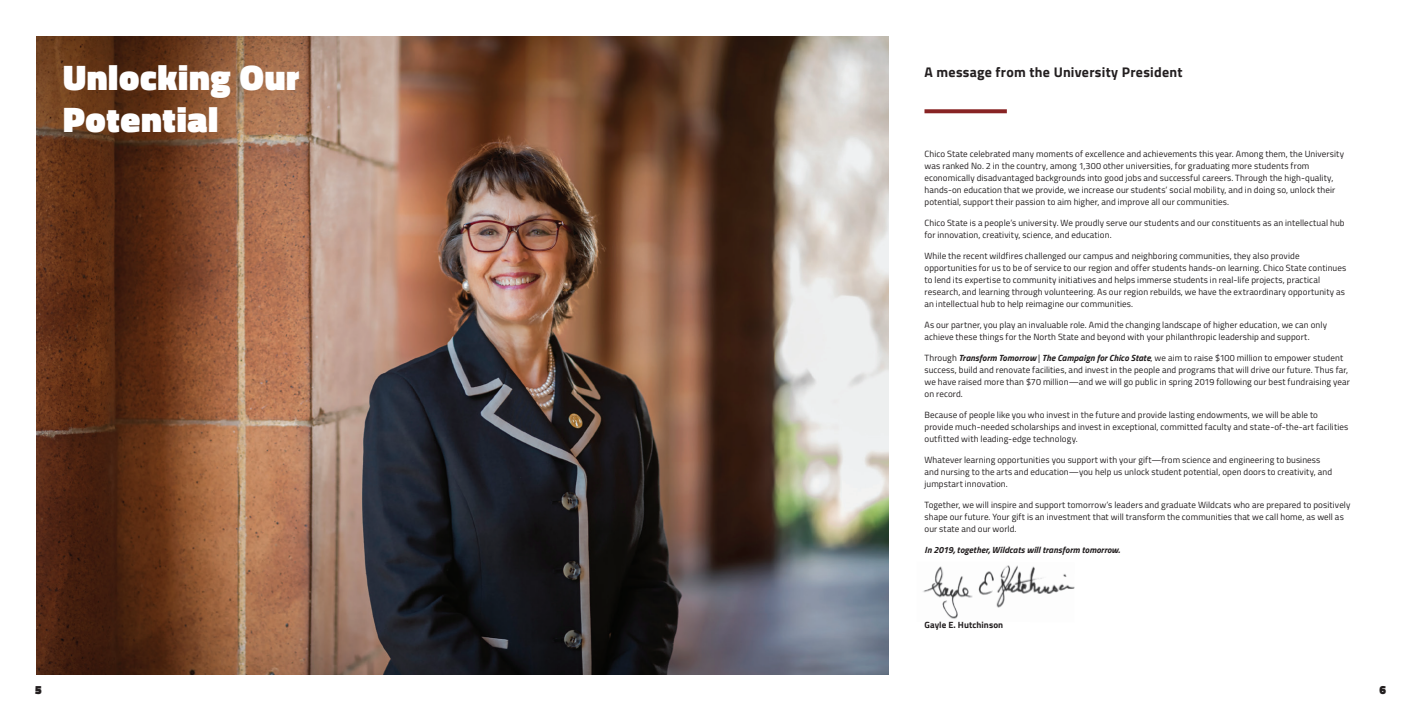
<style>
.page{position:relative;width:1422px;height:711px;background:#fff}
.page>*{position:absolute;margin:0;border:0;box-sizing:border-box;transform-origin:0 0}
.t1{font:900 36px/42px "Titillium Web";letter-spacing:.02em;color:#fff}
.Body_Copy{font:700 14px "Titillium Web";letter-spacing:.02em;color:#231f20}
.t2{font:900 12px "Titillium Web";color:#231f20}
.Body_Copy-2{font:9px/12px "Titillium Web";letter-spacing:.01em;color:#231f20}
.Body_Copy-3{font:italic 700 9px "Titillium Web";letter-spacing:.01em;color:#231f20}
.Body_Copy-4{font:700 9px "Titillium Web";letter-spacing:.01em;color:#231f20}
.s1{font-weight:700;font-style:italic}
</style>
<div class="page">
<img style="left:36px;top:36px;width:853px;height:639px">
<svg style="left:924px;top:109px;width:83px;height:4px"></svg>
<img style="left:923px;top:565px;width:152px;height:54px">
<p class="t1" style="left:63px;top:56px;width:238px">Unlocking Our<br>Potential</p>
<p class="Body_Copy" style="left:924px;top:62px;width:259px">A message from the University President</p>
<p class="Body_Copy-2" style="left:924px;top:147px;width:421px">Chico State celebrated many moments of excellence and achievements this year. Among them, the University was ranked No. 2 in the country, among 1,300 other universities, for graduating more students from economically disadvantaged backgrounds into good jobs and successful careers. Through the high-quality, hands-on education that we provide, we increase our students’ social mobility, and in doing so, unlock their potential, support their passion to aim higher, and improve all our communities.</p>
<p class="Body_Copy-2" style="left:924px;top:216px;width:422px">Chico State is a people’s university. We proudly serve our students and our constituents as an intellectual hub for innovation, creativity, science, and education.</p>
<p class="Body_Copy-2" style="left:924px;top:249px;width:423px">While the recent wildfires challenged our campus and neighboring communities, they also provide opportunities for us to be of service to our region and offer students hands-on learning. Chico State continues to lend its expertise to community initiatives and helps immerse students in real-life projects, practical research, and learning through volunteering. As our region rebuilds, we have the extraordinary opportunity as an intellectual hub to help reimagine our communities.</p>
<p class="Body_Copy-2" style="left:924px;top:318px;width:404px">As our partner, you play an invaluable role. Amid the changing landscape of higher education, we can only achieve these things for the North State and beyond with your philanthropic leadership and support.</p>
<p class="Body_Copy-2" style="left:924px;top:351px;width:427px">Through <span class="s1">Transform Tomorrow</span> | <span class="s1">The Campaign for Chico State</span>, we aim to raise $100 million to empower student success, build and renovate facilities, and invest in the people and programs that will drive our future. Thus far, we have raised more than $70 million—and we will go public in spring 2019 following our best fundraising year on record.</p>
<p class="Body_Copy-2" style="left:924px;top:408px;width:425px">Because of people like you who invest in the future and provide lasting endowments, we will be able to provide much-needed scholarships and invest in exceptional, committed faculty and state-of-the-art facilities outfitted with leading-edge technology.</p>
<p class="Body_Copy-2" style="left:924px;top:453px;width:409px">Whatever learning opportunities you support with your gift—from science and engineering to business and nursing to the arts and education—you help us unlock student potential, open doors to creativity, and jumpstart innovation.</p>
<p class="Body_Copy-2" style="left:924px;top:498px;width:427px">Together, we will inspire and support tomorrow’s leaders and graduate Wildcats who are prepared to positively shape our future. Your gift is an investment that will transform the communities that we call home, as well as our state and our world.</p>
<p class="Body_Copy-3" style="left:924px;top:543px;width:197px">In 2019, together, Wildcats will transform tomorrow.</p>
<p class="Body_Copy-4" style="left:924px;top:618px;width:80px">Gayle E. Hutchinson</p>
<p class="t2" style="left:35px;top:681px;width:8px">5</p>
<p class="t2" style="left:1379px;top:681px;width:8px">6</p>
</div>
